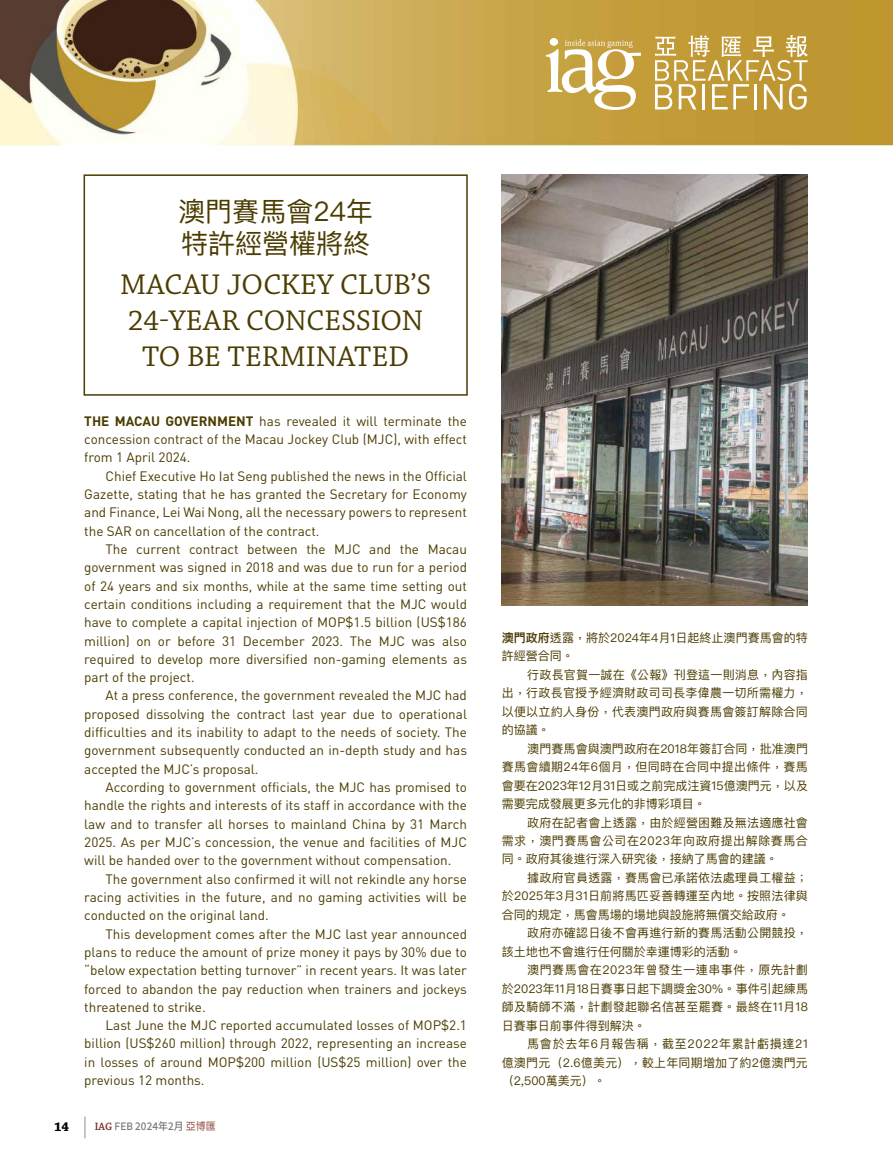
<style>
.page{position:relative;width:893px;height:1170px;background:#fff}
.page>*{position:absolute;margin:0;border:0;box-sizing:border-box;transform-origin:0 0}
.t1{font:30px/36px "Chaparral Pro";color:#4b3c00;text-align:center}
.t2{font:27px/32.4px "Ping Fang TC";letter-spacing:.005em;color:#4b3c00}
.t3{font:13.5px/18.3px "DIN";color:#4b3c00;text-align:justify}
.t4{font:700 13.5px "Chaparral Pro";color:#000}
.t5{font:12px/18.5px "Ping Fang TC";letter-spacing:.015em;color:#4b3c00;text-align:justify}
.t6{font:500 10.5px "Source Han Sans TW";color:#76787a;scale:.95 1}
.s1{font-weight:700}
.s2{font-family:"Chaparral Pro";font-weight:600;font-size:11.25px;color:#7b2e2c}
.s3{font-family:"DIN"}
.s4{color:#a1675e}
.s5{font-weight:600}
</style>
<div class="page">
<svg style="left:85px;top:1116px;width:1px;height:22px"></svg>
<img style="left:0;top:0;width:893px;height:145px">
<svg style="left:546px;top:39px;width:95px;height:71px"></svg>
<svg style="left:655px;top:35px;width:153px;height:75px"></svg>
<div style="left:84px;top:174px;width:384px;height:221px;border:2px solid #4b3c00"></div>
<img style="left:502px;top:174px;width:306px;height:431px">
<h2 class="t2" style="left:178px;top:194px;width:197px">澳門賽馬會24年特許經營權將終</h2>
<h1 class="t1" style="left:120px;top:268px;width:313px">MACAU JOCKEY CLUB’S<br>24-YEAR CONCESSION<br>TO BE TERMINATED</h1>
<p class="t3" style="left:84px;top:411px;width:384px"><span class="s1">THE MACAU GOVERNMENT</span> has revealed it will terminate the concession contract of the Macau Jockey Club (MJC), with effect from 1 April 2024.</p>
<p class="t3" style="left:84px;top:466px;width:384px;text-indent:21px">Chief Executive Ho Iat Seng published the news in the Official Gazette, stating that he has granted the Secretary for Economy and Finance, Lei Wai Nong, all the necessary powers to represent the SAR on cancellation of the contract.</p>
<p class="t3" style="left:84px;top:539px;width:384px;text-indent:21px">The current contract between the MJC and the Macau government was signed in 2018 and was due to run for a period of 24 years and six months, while at the same time setting out certain conditions including a requirement that the MJC would have to complete a capital injection of MOP$1.5 billion (US$186 million) on or before 31 December 2023. The MJC was also required to develop more diversified non-gaming elements as part of the project.</p>
<p class="t3" style="left:84px;top:686px;width:384px;text-indent:21px">At a press conference, the government revealed the MJC had proposed dissolving the contract last year due to operational difficulties and its inability to adapt to the needs of society. The government subsequently conducted an in-depth study and has accepted the MJC’s proposal.</p>
<p class="t3" style="left:84px;top:777px;width:384px;text-indent:21px">According to government officials, the MJC has promised to handle the rights and interests of its staff in accordance with the law and to transfer all horses to mainland China by 31 March 2025. As per MJC’s concession, the venue and facilities of MJC will be handed over to the government without compensation.</p>
<p class="t3" style="left:84px;top:869px;width:384px;text-indent:21px">The government also confirmed it will not rekindle any horse racing activities in the future, and no gaming activities will be conducted on the original land.</p>
<p class="t3" style="left:84px;top:924px;width:384px;text-indent:21px">This development comes after the MJC last year announced plans to reduce the amount of prize money it pays by 30% due to “below expectation betting turnover” in recent years. It was later forced to abandon the pay reduction when trainers and jockeys threatened to strike.</p>
<p class="t3" style="left:84px;top:1015px;width:384px;text-indent:21px">Last June the MJC reported accumulated losses of MOP$2.1 billion (US$260 million) through 2022, representing an increase in losses of around MOP$200 million (US$25 million) over the previous 12 months.</p>
<p class="t4" style="left:54px;top:1118px;width:17px">14</p>
<p class="t6" style="left:95px;top:1120px;width:129px"><span class="s2">IAG</span> <span class="s3">FEB</span> 2024年2月 <span class="s4">亞博匯</span></p>
<p class="t5" style="left:502px;top:628px;width:308px"><span class="s5">澳門政府</span>透露，將於2024年4月1日起終止澳門賽馬會的特許經營合同。</p>
<p class="t5" style="left:502px;top:665px;width:308px;text-indent:26px">行政長官賀一誠在《公報》刊登這一則消息，內容指出，行政長官授予經濟財政司司長李偉農一切所需權力，以便以立約人身份，代表澳門政府與賽馬會簽訂解除合同的協議。</p>
<p class="t5" style="left:502px;top:739px;width:308px;text-indent:26px">澳門賽馬會與澳門政府在2018年簽訂合同，批准澳門賽馬會續期24年6個月，但同時在合同中提出條件，賽馬會要在2023年12月31日或之前完成注資15億澳門元，以及需要完成發展更多元化的非博彩項目。</p>
<p class="t5" style="left:502px;top:812px;width:308px;text-indent:26px">政府在記者會上透露，由於經營困難及無法適應社會需求，澳門賽馬會公司在2023年向政府提出解除賽馬合同。政府其後進行深入研究後，接納了馬會的建議。</p>
<p class="t5" style="left:502px;top:868px;width:308px;text-indent:26px">據政府官員透露，賽馬會已承諾依法處理員工權益；於2025年3月31日前將馬匹妥善轉運至內地。按照法律與合同的規定，馬會馬場的場地與設施將無償交給政府。</p>
<p class="t5" style="left:502px;top:923px;width:308px;text-indent:26px">政府亦確認日後不會再進行新的賽馬活動公開競投，該土地也不會進行任何關於幸運博彩的活動。</p>
<p class="t5" style="left:502px;top:960px;width:308px;text-indent:26px">澳門賽馬會在2023年曾發生一連串事件，原先計劃於2023年11月18日賽事日起下調獎金30%。事件引起練馬師及騎師不滿，計劃發起聯名信甚至罷賽。最終在11月18日賽事日前事件得到解決。</p>
<p class="t5" style="left:502px;top:1034px;width:308px;text-indent:26px">馬會於去年6月報告稱，截至2022年累計虧損達21億澳門元（2.6億美元），較上年同期增加了約2億澳門元（2,500萬美元）。</p>
</div>
